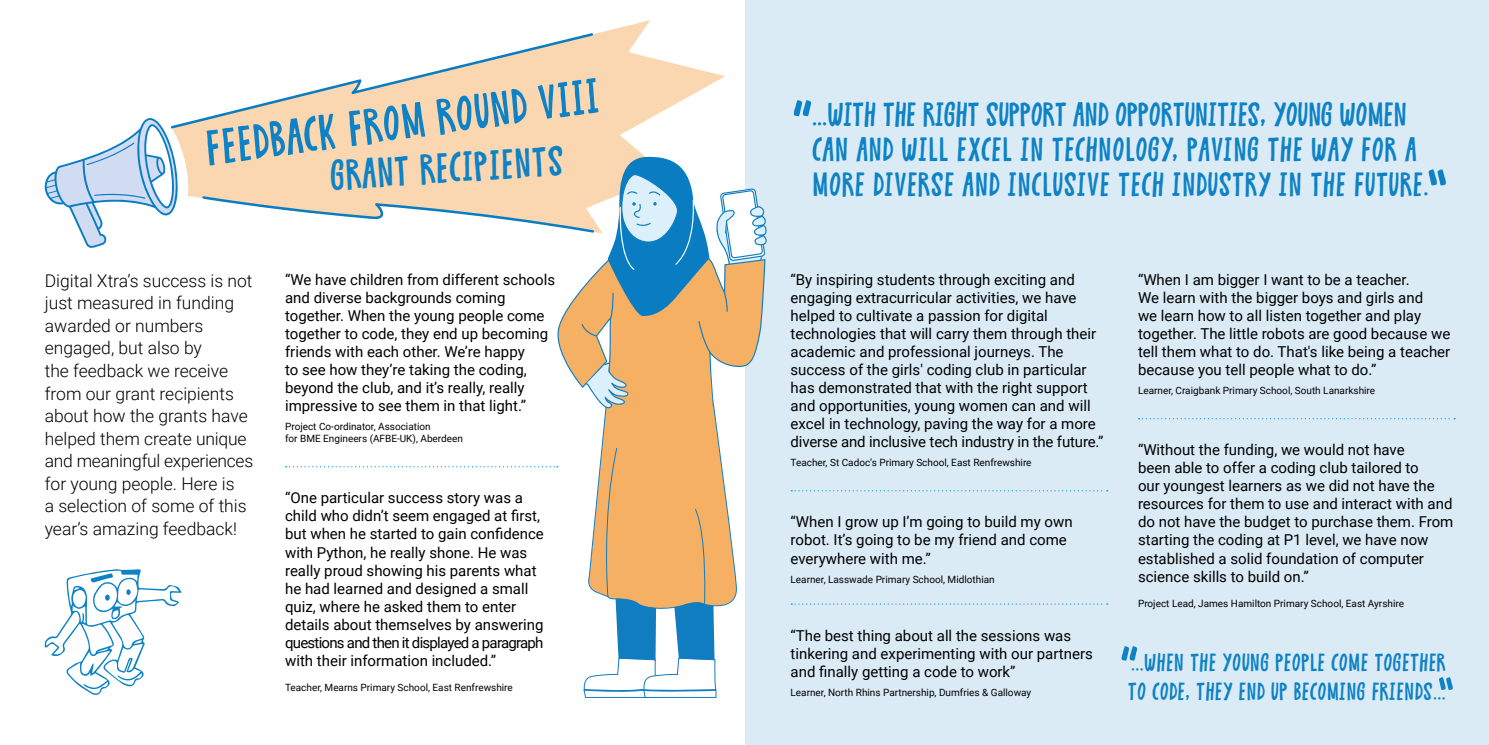
<style>
.page{position:relative;width:1489px;height:745px;background:#fff}
.page>*{position:absolute;margin:0;border:0;box-sizing:border-box;transform-origin:0 0}
.t1{font:80.88px "Whiskey Bite";color:#0e82c5}
.t2{font:49.5px "Whiskey Bite";color:#0e82c5}
.t3{font:42.12px "Whiskey Bite";color:#0e82c5}
.t4{font:33.75px/35px "Whiskey Bite";letter-spacing:.025em;color:#0e82c5}
.t5{font:24.88px/28.9px "Whiskey Bite";letter-spacing:.025em;color:#0e82c5}
.t6{font:300 17.5px/22.5px "Roboto";color:#000}
.t7{font:15px/18px "Roboto";color:#000}
.t8{font:10px/12px "Roboto";color:#000}
</style>
<div class="page">
<div style="left:745px;top:0;width:743px;height:744px;background:#daebf6"></div>
<svg style="left:793px;top:100px;width:18px;height:16px"></svg>
<svg style="left:1428px;top:169px;width:17px;height:16px"></svg>
<svg style="left:791px;top:490px;width:316px;height:1px"></svg>
<svg style="left:791px;top:603px;width:316px;height:1px"></svg>
<svg style="left:1138px;top:418px;width:316px;height:1px"></svg>
<svg style="left:44px;top:20px;width:722px;height:678px"></svg>
<svg style="left:1439px;top:677px;width:13px;height:12px"></svg>
<h2 class="t2" style="left:203px;top:127px;width:398px;rotate:-8deg">FEEDBACK FROM ROUND VIII</h2>
<h3 class="t3" style="left:329px;top:157px;width:235px;rotate:-4deg">GRANT RECIPIENTS</h3>
<p class="t6" style="left:45px;top:268px;width:210px">Digital Xtra’s success is not just measured in funding awarded or numbers engaged, but also by<br>the feedback we receive from our grant recipients about how the grants have helped them create unique and meaningful experiences for young people. Here is<br>a selection of some of this year’s amazing feedback!</p>
<p class="t7" style="left:285px;top:270px;width:271px">“We have children from different schools and diverse backgrounds coming together. When the young people come together to code, they end up becoming friends with each other. We’re happy<br>to see how they’re taking the coding, beyond the club, and it’s really, really impressive to see them in that light.”</p>
<p class="t8" style="left:285px;top:420px;width:179px">Project Co-ordinator, Association<br>for BME Engineers (AFBE-UK), Aberdeen</p>
<p class="t7" style="left:285px;top:488px;width:260px">“One particular success story was a child who didn’t seem engaged at first, but when he started to gain confidence with Python, he really shone. He was really proud showing his parents what he had learned and designed a small quiz, where he asked them to enter details about themselves by answering questions and then it displayed a paragraph with their information included.”</p>
<p class="t8" style="left:285px;top:680px;width:229px">Teacher, Mearns Primary School, East Renfrewshire</p>
<h3 class="t4" style="left:812px;top:99px;width:618px">...WITH THE RIGHT SUPPORT AND OPPORTUNITIES, YOUNG WOMEN<br>CAN AND WILL EXCEL IN TECHNOLOGY, PAVING THE WAY FOR A<br>MORE DIVERSE AND INCLUSIVE TECH INDUSTRY IN THE FUTURE.</h3>
<p class="t7" style="left:790px;top:270px;width:314px">“By inspiring students through exciting and engaging extracurricular activities, we have helped to cultivate a passion for digital technologies that will carry them through their academic and professional journeys. The success of the girls' coding club in particular has demonstrated that with the right support and opportunities, young women can and will excel in technology, paving the way for a more diverse and inclusive tech industry in the future.”</p>
<p class="t8" style="left:790px;top:456px;width:242px">Teacher, St Cadoc’s Primary School, East Renfrewshire</p>
<p class="t7" style="left:790px;top:512px;width:283px">“When I grow up I’m going to build my own robot. It’s going to be my friend and come everywhere with me.”</p>
<p class="t8" style="left:790px;top:572px;width:206px">Learner, Lasswade Primary School, Midlothian</p>
<p class="t7" style="left:790px;top:625px;width:304px">“The best thing about all the sessions was tinkering and experimenting with our partners and finally getting a code to work”</p>
<p class="t8" style="left:790px;top:685px;width:242px">Learner, North Rhins Partnership, Dumfries &amp; Galloway</p>
<p class="t7" style="left:1137px;top:270px;width:314px">“When I am bigger I want to be a teacher.<br>We learn with the bigger boys and girls and<br>we learn how to all listen together and play together. The little robots are good because we tell them what to do. That's like being a teacher because you tell people what to do.”</p>
<p class="t8" style="left:1137px;top:384px;width:239px">Learner, Craigbank Primary School, South Lanarkshire</p>
<p class="t7" style="left:1137px;top:440px;width:317px">“Without the funding, we would not have<br>been able to offer a coding club tailored to<br>our youngest learners as we did not have the resources for them to use and interact with and do not have the budget to purchase them. From starting the coding at P1 level, we have now established a solid foundation of computer science skills to build on.”</p>
<p class="t8" style="left:1137px;top:596px;width:267px">Project Lead, James Hamilton Primary School, East Ayrshire</p>
<h1 class="t1" style="left:1114px;top:638px;width:24px">"</h1>
<h3 class="t5" style="left:1128px;top:649px;width:319px">...WHEN THE YOUNG PEOPLE COME TOGETHER<br>TO CODE, THEY END UP BECOMING FRIENDS...</h3>
</div>
